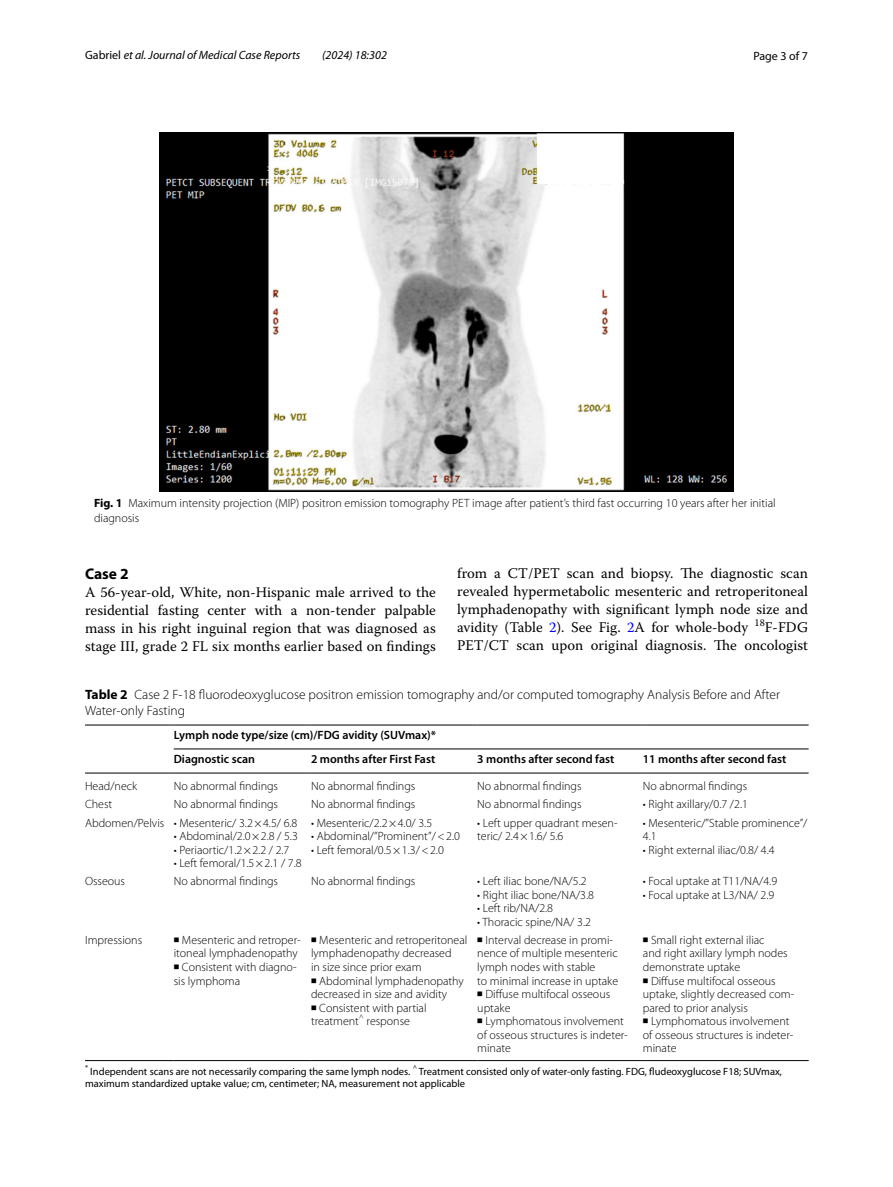
<style>
.page{position:relative;width:893px;height:1187px;background:#fff}
.page>*{position:absolute;margin:0;border:0;box-sizing:border-box;transform-origin:0 0}
.t1{font:700 15.45px "Myriad Pro";color:#000}
.t2{font:14.7px/18px "Warnock Pro";color:#000;text-align:justify}
.t3{font:300 13.5px/16.5px "Myriad Pro";color:#000}
.t4{font:300 12px/13.5px "Myriad Pro";color:#000}
.t5{font:600 12px/23.9px "Myriad Pro";color:#000}
.t6{font:italic 12px "Myriad Pro";color:#000}
.t7{font:12px "Myriad Pro";color:#000}
.t8{font:10.5px/12.8px "Myriad Pro";color:#000}
.s1{font-style:normal}
.s2{font-weight:700}
.s3{color:#00f}
.s4{font-family:"Code 2000";font-weight:400}
</style>
<div class="page">
<img style="left:159px;top:133px;width:574px;height:359px">
<hr style="left:85px;top:724px;width:89px;height:1px;background:#000">
<hr style="left:174px;top:724px;width:137px;height:1px;background:#000">
<hr style="left:311px;top:724px;width:166px;height:1px;background:#000">
<hr style="left:477px;top:724px;width:166px;height:1px;background:#000">
<hr style="left:643px;top:724px;width:166px;height:1px;background:#000">
<hr style="left:85px;top:772px;width:89px;height:1px;background:#000">
<hr style="left:174px;top:772px;width:137px;height:1px;background:#000">
<hr style="left:311px;top:772px;width:166px;height:1px;background:#000">
<hr style="left:477px;top:772px;width:166px;height:1px;background:#000">
<hr style="left:643px;top:772px;width:166px;height:1px;background:#000">
<hr style="left:85px;top:1060px;width:89px;height:1px;background:#000">
<hr style="left:174px;top:1060px;width:137px;height:1px;background:#000">
<hr style="left:311px;top:1060px;width:166px;height:1px;background:#000">
<hr style="left:477px;top:1060px;width:166px;height:1px;background:#000">
<hr style="left:643px;top:1060px;width:166px;height:1px;background:#000">
<hr style="left:174px;top:748px;width:635px;height:1px;background:#000">
<p class="t6" style="left:85px;top:48px;width:217px"><span class="s1">Gabriel</span> et al. Journal of Medical Case Reports</p>
<p class="t6" style="left:322px;top:48px;width:66px">(2024) 18:302</p>
<p class="t7" style="left:753px;top:48px;width:56px">Page 3 of 7</p>
<p class="t4" style="left:94px;top:495px;width:683px;line-height:15px"><span class="s2">Fig. 1</span> Maximum intensity projection (MIP) positron emission tomography PET image after patient’s third fast occurring 10 years after her initial diagnosis</p>
<p class="t1" style="left:85px;top:563px;width:45px">Case 2</p>
<p class="t2" style="left:85px;top:583px;width:352px">A 56-year-old, White, non-Hispanic male arrived to the residential fasting center with a non-tender palpable mass in his right inguinal region that was diagnosed as stage III, grade 2 FL six months earlier based on findings</p>
<p class="t2" style="left:457px;top:564px;width:352px">from a CT/PET scan and biopsy. The diagnostic scan revealed hypermetabolic mesenteric and retroperitoneal lymphadenopathy with significant lymph node size and avidity (Table <span class="s3">2</span>). See Fig. <span class="s3">2</span>A for whole-body <sup>18</sup>F-FDG PET/CT scan upon original diagnosis. The oncologist</p>
<p class="t3" style="left:85px;top:686px;width:697px"><span class="s2">Table 2</span> Case 2 F-18 fluorodeoxyglucose positron emission tomography and/or computed tomography Analysis Before and After<br>Water-only Fasting</p>
<p class="t5" style="left:174px;top:723px;width:264px">Lymph node type/size (cm)/FDG avidity (SUVmax)*<br>Diagnostic scan</p>
<p class="t5" style="left:311px;top:747px;width:126px">2 months after First Fast</p>
<p class="t5" style="left:477px;top:747px;width:139px">3 months after second fast</p>
<p class="t5" style="left:643px;top:747px;width:145px">11 months after second fast</p>
<p class="t4" style="left:85px;top:779px;width:54px">Head/neck</p>
<p class="t4" style="left:174px;top:779px;width:106px">No abnormal findings</p>
<p class="t4" style="left:311px;top:779px;width:106px">No abnormal findings</p>
<p class="t4" style="left:477px;top:779px;width:106px">No abnormal findings</p>
<p class="t4" style="left:643px;top:779px;width:106px">No abnormal findings</p>
<p class="t4" style="left:85px;top:797px;width:29px">Chest</p>
<p class="t4" style="left:174px;top:797px;width:106px">No abnormal findings</p>
<p class="t4" style="left:311px;top:797px;width:106px">No abnormal findings</p>
<p class="t4" style="left:477px;top:797px;width:106px">No abnormal findings</p>
<p class="t4" style="left:643px;top:797px;width:107px">• Right axillary/0.7 /2.1</p>
<p class="t4" style="left:85px;top:815px;width:214px">Abdomen/Pelvis • Mesenteric/ 3.2×4.5/ 6.8</p>
<p class="t4" style="left:174px;top:829px;width:126px">• Abdominal/2.0×2.8 / 5.3</p>
<p class="t4" style="left:174px;top:842px;width:117px">• Periaortic/1.2×2.2 / 2.7</p>
<p class="t4" style="left:174px;top:856px;width:129px">• Left femoral/1.5×2.1 / 7.8</p>
<p class="t4" style="left:477px;top:815px;width:142px">• Left upper quadrant mesen&shy;teric/ 2.4×1.6/ 5.6</p>
<p class="t4" style="left:643px;top:815px;width:166px">• Mesenteric/”Stable prominence”/<br>4.1</p>
<p class="t4" style="left:643px;top:842px;width:133px">• Right external iliac/0.8/ 4.4</p>
<p class="t4" style="left:311px;top:815px;width:123px">• Mesenteric/2.2×4.0/ 3.5</p>
<p class="t4" style="left:311px;top:829px;width:150px">• Abdominal/”Prominent”/&lt;2.0</p>
<p class="t4" style="left:311px;top:842px;width:134px">• Left femoral/0.5×1.3/&lt;2.0</p>
<p class="t4" style="left:85px;top:874px;width:42px">Osseous</p>
<p class="t4" style="left:174px;top:874px;width:106px">No abnormal findings</p>
<p class="t4" style="left:311px;top:874px;width:106px">No abnormal findings</p>
<p class="t4" style="left:477px;top:874px;width:111px">• Left iliac bone/NA/5.2</p>
<p class="t4" style="left:477px;top:888px;width:118px">• Right iliac bone/NA/3.8</p>
<p class="t4" style="left:477px;top:901px;width:77px">• Left rib/NA/2.8</p>
<p class="t4" style="left:477px;top:915px;width:115px">• Thoracic spine/NA/ 3.2</p>
<p class="t4" style="left:85px;top:933px;width:59px">Impressions</p>
<p class="t4" style="left:174px;top:933px;width:128px"><span class="s4">▪</span> Mesenteric and retroper&shy;itoneal lymphadenopathy</p>
<p class="t4" style="left:174px;top:960px;width:124px"><span class="s4">▪</span> Consistent with diagno&shy;sis lymphoma</p>
<p class="t4" style="left:311px;top:933px;width:158px"><span class="s4">▪</span> Mesenteric and retroperitoneal lymphadenopathy decreased<br>in size since prior exam</p>
<p class="t4" style="left:311px;top:973px;width:154px"><span class="s4">▪</span> Abdominal lymphadenopathy decreased in size and avidity</p>
<p class="t4" style="left:311px;top:1000px;width:117px"><span class="s4">▪</span> Consistent with partial treatment<sup>^</sup> response</p>
<p class="t4" style="left:477px;top:933px;width:143px"><span class="s4">▪</span> Interval decrease in promi&shy;nence of multiple mesenteric lymph nodes with stable<br>to minimal increase in uptake</p>
<p class="t4" style="left:477px;top:987px;width:134px"><span class="s4">▪</span> Diffuse multifocal osseous uptake</p>
<p class="t4" style="left:477px;top:1014px;width:152px"><span class="s4">▪</span> Lymphomatous involvement of osseous structures is indeter&shy;minate</p>
<p class="t4" style="left:643px;top:874px;width:136px">• Focal uptake at T11/NA/4.9</p>
<p class="t4" style="left:643px;top:888px;width:133px">• Focal uptake at L3/NA/ 2.9</p>
<p class="t4" style="left:643px;top:933px;width:146px"><span class="s4">▪</span> Small right external iliac<br>and right axillary lymph nodes demonstrate uptake</p>
<p class="t4" style="left:643px;top:973px;width:153px"><span class="s4">▪</span> Diffuse multifocal osseous uptake, slightly decreased com&shy;pared to prior analysis</p>
<p class="t4" style="left:643px;top:1014px;width:152px"><span class="s4">▪</span> Lymphomatous involvement of osseous structures is indeter&shy;minate</p>
<p class="t8" style="left:85px;top:1064px;width:699px"><sup>*</sup> Independent scans are not necessarily comparing the same lymph nodes. <sup>^</sup> Treatment consisted only of water-only fasting. FDG, fludeoxyglucose F18; SUVmax, maximum standardized uptake value; cm, centimeter; NA, measurement not applicable</p>
</div>
